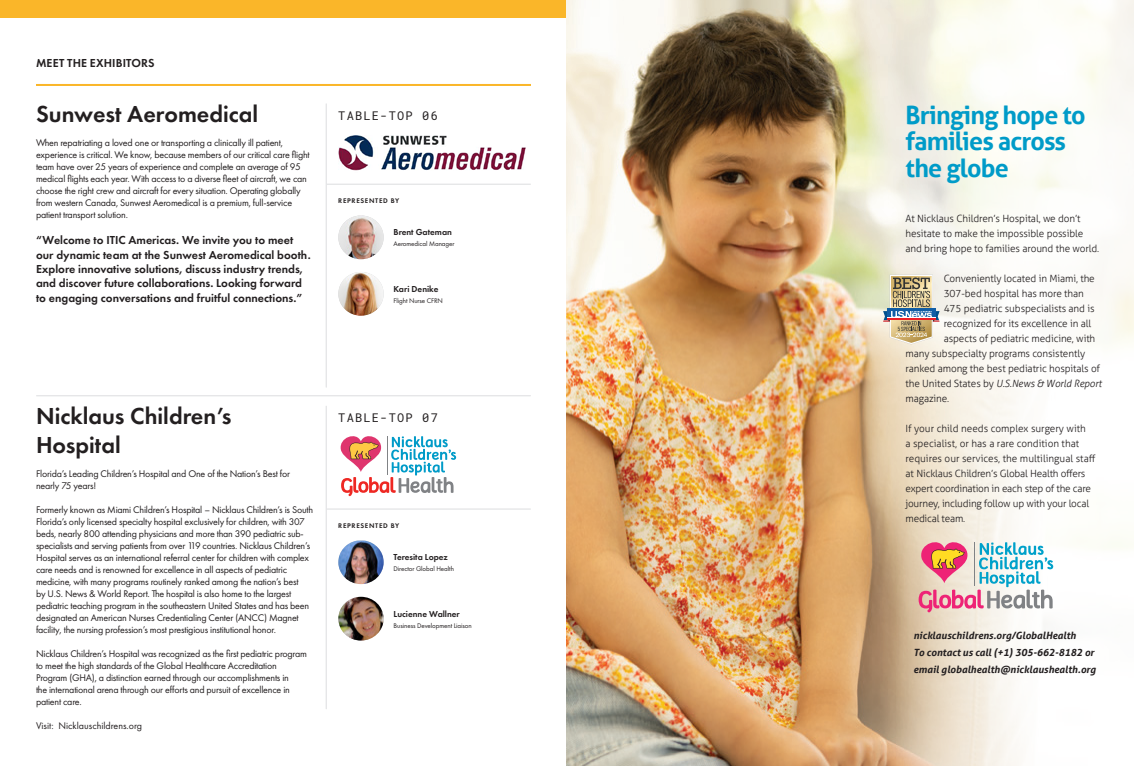
<style>
.page{position:relative;width:1134px;height:766px;background:#fff}
.page>*{position:absolute;margin:0;border:0;box-sizing:border-box;transform-origin:0 0}
.t1{font:700 25px/26.8px "Aller";letter-spacing:-.03em;color:#009bc8}
.t2{font:600 24px/28.8px "Futura PT";color:#231f20}
.t3{font:600 12px/14.4px "Futura PT";color:#231f20}
.t4{font:12px "Roboto Mono";letter-spacing:.1em;color:#231f20}
.t5{font:10px/12px "Futura PT";letter-spacing:-.02em;color:#231f20}
.t6{font:300 10px/15px "Aller";letter-spacing:-.01em;color:#231f20}
.t7{font:italic 700 10px/17px "Aller";color:#231f20}
.t8{font:italic 300 10px "Aller";letter-spacing:-.01em;color:#231f20}
.t9{font:10px "Futura PT";color:#231f20}
.t10{font:600 9px "Futura PT";color:#231f20}
.t11{font:7px "Futura PT";letter-spacing:-.01em;color:#231f20}
.Agenda_Title{font:600 7px "Futura PT";letter-spacing:.1em;color:#231f20}
.s1{font-style:normal}
</style>
<div class="page">
<div style="left:0;top:0;width:567px;height:18px;background:#fab629"></div>
<hr style="left:36px;top:84px;width:495px;height:2px;background:#fab629">
<hr style="left:326px;top:104px;width:1px;height:283px;background:#dcdddf">
<hr style="left:37px;top:395px;width:493px;height:1px;background:#dcdddf">
<hr style="left:326px;top:406px;width:1px;height:302px;background:#dcdddf">
<hr style="left:327px;top:184px;width:203px;height:1px;background:#dcdddf">
<hr style="left:327px;top:508px;width:203px;height:1px;background:#dcdddf">
<img style="left:338px;top:215px;width:46px;height:44px">
<img style="left:338px;top:540px;width:46px;height:44px">
<img style="left:338px;top:272px;width:46px;height:43px">
<img style="left:338px;top:596px;width:46px;height:44px">
<img style="left:338px;top:135px;width:188px;height:36px">
<svg style="left:340px;top:436px;width:116px;height:60px"></svg>
<img style="left:567px;top:0;width:328px;height:765px">
<svg style="left:895px;top:0;width:239px;height:765px;fill:#fcfbf6"></svg>
<svg style="left:918px;top:542px;width:135px;height:70px"></svg>
<svg style="left:883px;top:275px;width:56px;height:69px;background:#bcb29b"></svg>
<p class="t3" style="left:36px;top:55px;width:120px">MEET THE EXHIBITORS</p>
<h4 class="t2" style="left:36px;top:99px;width:224px">Sunwest Aeromedical</h4>
<h4 class="t5" style="left:36px;top:136px;width:275px">When repatriating a loved one or transporting a clinically ill patient, experience is critical. We know, because members of our critical care flight team have over 25 years of experience and complete an average of 95 medical flights each year. With access to a diverse fleet of aircraft, we can choose the right crew and aircraft for every situation. Operating globally from western Canada, Sunwest Aeromedical is a premium, full-service patient transport solution.</h4>
<h4 class="t3" style="left:36px;top:233px;width:276px">“Welcome to ITIC Americas. We invite you to meet our dynamic team at the Sunwest Aeromedical booth.<br>Explore innovative solutions, discuss industry trends, and discover future collaborations. Looking forward to engaging conversations and fruitful connections.”</h4>
<h4 class="t4" style="left:338px;top:107px;width:101px">TABLE-TOP 06</h4>
<p class="Agenda_Title" style="left:338px;top:196px;width:63px">REPRESENTED BY</p>
<p class="t10" style="left:394px;top:226px;width:60px">Brent Gateman</p>
<p class="t11" style="left:394px;top:240px;width:62px">Aeromedical Manager</p>
<p class="t10" style="left:394px;top:283px;width:46px">Kari Denike</p>
<p class="t11" style="left:394px;top:296px;width:51px">Flight Nurse CFRN</p>
<h4 class="t2" style="left:36px;top:401px;width:197px">Nicklaus Children’s<br>Hospital</h4>
<h4 class="t5" style="left:36px;top:467px;width:256px">Florida’s Leading Children’s Hospital and One of the Nation’s Best for nearly 75 years!</h4>
<h4 class="t5" style="left:36px;top:503px;width:279px">Formerly known as Miami Children’s Hospital – Nicklaus Children’s is South Florida’s only licensed specialty hospital exclusively for children, with 307 beds, nearly 800 attending physicians and more than 390 pediatric sub&shy;specialists and serving patients from over 119 countries. Nicklaus Children’s Hospital serves as an international referral center for children with complex care needs and is renowned for excellence in all aspects of pediatric medicine, with many programs routinely ranked among the nation’s best<br>by U.S. News &amp; World Report. The hospital is also home to the largest pediatric teaching program in the southeastern United States and has been designated an American Nurses Credentialing Center (ANCC) Magnet facility, the nursing profession’s most prestigious institutional honor.</h4>
<h4 class="t5" style="left:36px;top:647px;width:273px">Nicklaus Children’s Hospital was recognized as the first pediatric program to meet the high standards of the Global Healthcare Accreditation Program (GHA), a distinction earned through our accomplishments in<br>the international arena through our efforts and pursuit of excellence in patient care.</h4>
<h4 class="t9" style="left:36px;top:719px;width:108px">Visit: Nicklauschildrens.org</h4>
<h4 class="t4" style="left:338px;top:409px;width:101px">TABLE-TOP 07</h4>
<p class="Agenda_Title" style="left:338px;top:520px;width:63px">REPRESENTED BY</p>
<p class="t10" style="left:394px;top:551px;width:56px">Teresita Lopez</p>
<p class="t11" style="left:394px;top:564px;width:62px">Director Global Health</p>
<p class="t10" style="left:394px;top:607px;width:68px">Lucienne Wallner</p>
<p class="t11" style="left:394px;top:621px;width:80px">Business Development Liaison</p>
<p class="t1" style="left:905px;top:101px;width:182px">Bringing hope to families across the globe</p>
<p class="t6" style="left:905px;top:210px;width:195px">At Nicklaus Children’s Hospital, we don’t hesitate to make the impossible possible and bring hope to families around the world.</p>
<p class="t6" style="left:944px;top:270px;width:153px">Conveniently located in Miami, the</p>
<p class="t6" style="left:944px;top:285px;width:142px">307-bed hospital has more than</p>
<p class="t6" style="left:944px;top:300px;width:152px">475 pediatric subspecialists and is</p>
<p class="t6" style="left:944px;top:315px;width:149px">recognized for its excellence in all</p>
<p class="t6" style="left:944px;top:330px;width:153px">aspects of pediatric medicine, with</p>
<p class="t6" style="left:905px;top:345px;width:181px">many subspecialty programs consistently</p>
<p class="t6" style="left:905px;top:360px;width:196px">ranked among the best pediatric hospitals of</p>
<p class="t8" style="left:905px;top:377px;width:198px"><span class="s1">the United States by</span> U.S.News &amp; World Report</p>
<p class="t6" style="left:905px;top:390px;width:45px">magazine.</p>
<p class="t6" style="left:905px;top:420px;width:192px">If your child needs complex surgery with<br>a specialist, or has a rare condition that requires our services, the multilingual staff at Nicklaus Children’s Global Health offers expert coordination in each step of the care journey, including follow up with your local medical team.</p>
<p class="t7" style="left:913px;top:627px;width:184px">nicklauschildrens.org/GlobalHealth<br>To contact us call (+1) 305-662-8182 or email globalhealth@nicklaushealth.org</p>
</div>
